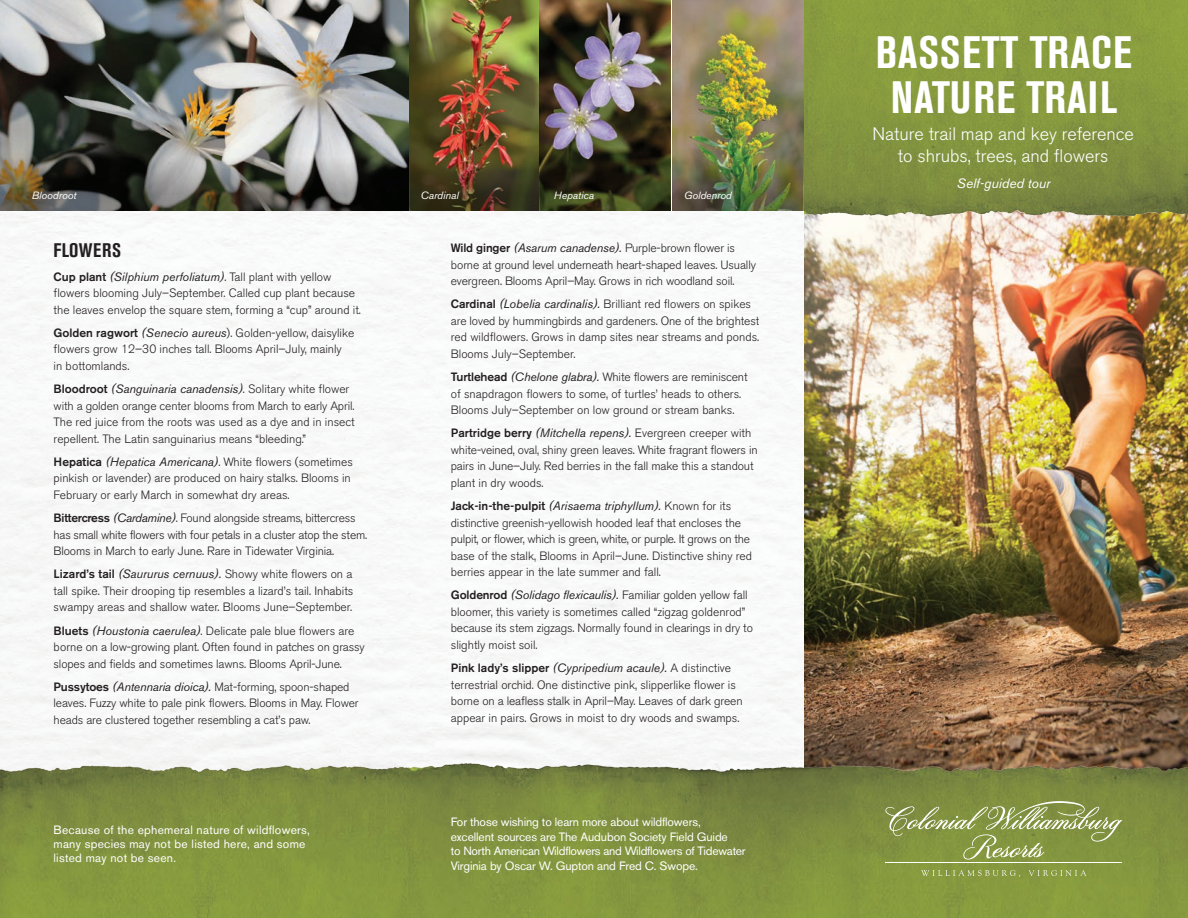
<style>
.page{position:relative;width:1188px;height:918px;background:#fff}
.page>*{position:absolute;margin:0;border:0;box-sizing:border-box;transform-origin:0 0}
.t1{font:700 condensed 45px/45px "Akzidenz Grotesk BE";letter-spacing:.02em;color:#fff;text-align:center}
.t2{font:700 condensed 19.5px "Akzidenz Grotesk BE";letter-spacing:.02em;color:#231f20}
.t3{font:300 18px/22.5px "Akzidenz Grotesk BE";color:#fff;text-align:center}
.t4{font:italic 13.5px "Akzidenz Grotesk BE";color:#fff}
.t5{font:300 12px/16.5px "Akzidenz Grotesk BE";color:#231f20}
.t6{font:12px/14.4px "Akzidenz Grotesk BE";letter-spacing:-.01em;color:#fff}
.t7{font:300 12px/16.5px "Akzidenz Grotesk BE";letter-spacing:-.02em;color:#231f20}
.t8{font:12px/14.4px "Akzidenz Grotesk BE";letter-spacing:.02em;color:#fff}
.t9{font:italic 10.5px "Akzidenz Grotesk BE";color:#fff}
.s1{font-weight:500}
.s2{font-weight:400;font-style:italic}
</style>
<div class="page">
<img style="left:0;top:0;width:805px;height:734px">
<img style="left:805px;top:247px;width:383px;height:487px">
<img style="left:409px;top:0;width:129px;height:211px">
<img style="left:540px;top:0;width:132px;height:211px">
<img style="left:672px;top:0;width:131px;height:141px">
<img style="left:0;top:0;width:409px;height:211px">
<img style="left:0;top:141px;width:408px;height:70px">
<img style="left:410px;top:141px;width:128px;height:70px">
<svg style="left:540px;top:141px;width:131px;height:70px"></svg>
<img style="left:672px;top:141px;width:131px;height:70px">
<img style="left:0;top:734px;width:1188px;height:184px">
<img style="left:805px;top:0;width:383px;height:247px">
<hr style="left:886px;top:863px;width:236px;height:1px;background:#fff">
<svg style="left:921px;top:870px;width:99px;height:7px"></svg>
<svg style="left:1029px;top:870px;width:57px;height:6px"></svg>
<svg style="left:885px;top:801px;width:237px;height:59px"></svg>
<p class="t9" style="left:32px;top:189px;width:46px">Bloodroot</p>
<p class="t9" style="left:421px;top:189px;width:40px">Cardinal</p>
<p class="t9" style="left:554px;top:189px;width:42px">Hepatica</p>
<p class="t9" style="left:684px;top:189px;width:49px">Goldenrod</p>
<h2 class="t2" style="left:54px;top:239px;width:69px">FLOWERS</h2>
<p class="t5" style="left:54px;top:268px;width:309px"><span class="s1">Cup plant</span> <span class="s2">(Silphium perfoliatum)</span>. Tall plant with yellow flowers blooming July–September. Called cup plant because the leaves envelop the square stem, forming a “cup” around it.</p>
<p class="t5" style="left:54px;top:325px;width:302px"><span class="s1">Golden ragwort</span> <span class="s2">(Senecio aureus</span>). Golden-yellow, daisylike flowers grow 12–30 inches tall. Blooms April–July, mainly<br>in bottomlands.</p>
<p class="t5" style="left:54px;top:381px;width:303px"><span class="s1">Bloodroot</span> <span class="s2">(Sanguinaria canadensis)</span>. Solitary white flower with a golden orange center blooms from March to early April.<br>The red juice from the roots was used as a dye and in insect repellent. The Latin sanguinarius means “bleeding.”</p>
<p class="t5" style="left:54px;top:454px;width:301px"><span class="s1">Hepatica</span> <span class="s2">(Hepatica Americana)</span>. White flowers (sometimes pinkish or lavender) are produced on hairy stalks. Blooms in<br>February or early March in somewhat dry areas.</p>
<p class="t7" style="left:54px;top:510px;width:315px"><span class="s1">Bittercress</span> <span class="s2">(Cardamine)</span>. Found alongside streams, bittercress has small white flowers with four petals in a cluster atop the stem.<br>Blooms in March to early June. Rare in Tidewater Virginia.</p>
<p class="t5" style="left:54px;top:566px;width:301px;text-align:justify"><span class="s1">Lizard’s tail</span> <span class="s2">(Saururus cernuus).</span> Showy white flowers on a tall spike. Their drooping tip resembles a lizard’s tail. Inhabits swampy areas and shallow water. Blooms June–September.</p>
<p class="t5" style="left:54px;top:622px;width:313px"><span class="s1">Bluets</span> <span class="s2">(Houstonia caerulea)</span>. Delicate pale blue flowers are borne on a low-growing plant. Often found in patches on grassy slopes and fields and sometimes lawns. Blooms April-June.</p>
<p class="t5" style="left:54px;top:679px;width:307px"><span class="s1">Pussytoes</span> <span class="s2">(Antennaria dioica).</span> Mat-forming, spoon-shaped leaves. Fuzzy white to pale pink flowers. Blooms in May. Flower heads are clustered together resembling a cat’s paw.</p>
<p class="t5" style="left:451px;top:240px;width:307px"><span class="s1">Wild ginger</span> <span class="s2">(Asarum canadense).</span> Purple-brown flower is borne at ground level underneath heart-shaped leaves. Usually evergreen. Blooms April–May. Grows in rich woodland soil.</p>
<p class="t5" style="left:451px;top:296px;width:310px"><span class="s1">Cardinal</span> <span class="s2">(Lobelia cardinalis).</span> Brilliant red flowers on spikes are loved by hummingbirds and gardeners. One of the brightest red wildflowers. Grows in damp sites near streams and ponds.<br>Blooms July–September.</p>
<p class="t5" style="left:451px;top:369px;width:298px"><span class="s1">Turtlehead</span> <span class="s2">(Chelone glabra).</span> White flowers are reminiscent of snapdragon flowers to some, of turtles’ heads to others.<br>Blooms July–September on low ground or stream banks.</p>
<p class="t5" style="left:451px;top:425px;width:308px"><span class="s1">Partridge berry</span> <span class="s2">(Mitchella repens).</span> Evergreen creeper with white-veined, oval, shiny green leaves. White fragrant flowers in pairs in June–July. Red berries in the fall make this a standout plant in dry woods.</p>
<p class="t5" style="left:451px;top:498px;width:303px"><span class="s1">Jack-in-the-pulpit</span> <span class="s2">(Arisaema triphyllum).</span> Known for its distinctive greenish-yellowish hooded leaf that encloses the pulpit, or flower, which is green, white, or purple. It grows on the base of the stalk, Blooms in April–June. Distinctive shiny red berries appear in the late summer and fall.</p>
<p class="t5" style="left:451px;top:587px;width:304px"><span class="s1">Goldenrod</span> <span class="s2">(Solidago flexicaulis).</span> Familiar golden yellow fall bloomer, this variety is sometimes called “zigzag goldenrod” because its stem zigzags. Normally found in clearings in dry to slightly moist soil.</p>
<p class="t5" style="left:451px;top:660px;width:293px"><span class="s1">Pink lady’s slipper</span> <span class="s2">(Cypripedium acaule).</span> A distinctive terrestrial orchid. One distinctive pink, slipperlike flower is borne on a leafless stalk in April–May. Leaves of dark green appear in pairs. Grows in moist to dry woods and swamps.</p>
<p class="t8" style="left:54px;top:822px;width:258px">Because of the ephemeral nature of wildflowers, many species may not be listed here, and some listed may not be seen.</p>
<p class="t6" style="left:451px;top:815px;width:296px">For those wishing to learn more about wildflowers, excellent sources are The Audubon Society Field Guide<br>to North American Wildflowers and Wildflowers of Tidewater Virginia by Oscar W. Gupton and Fred C. Swope.</p>
<h1 class="t1" style="left:876px;top:31px;width:258px">BASSETT TRACE<br>NATURE TRAIL</h1>
<h3 class="t3" style="left:872px;top:123px;width:263px">Nature trail map and key reference to shrubs, trees, and flowers</h3>
<p class="t4" style="left:957px;top:175px;width:95px">Self-guided tour</p>
</div>
